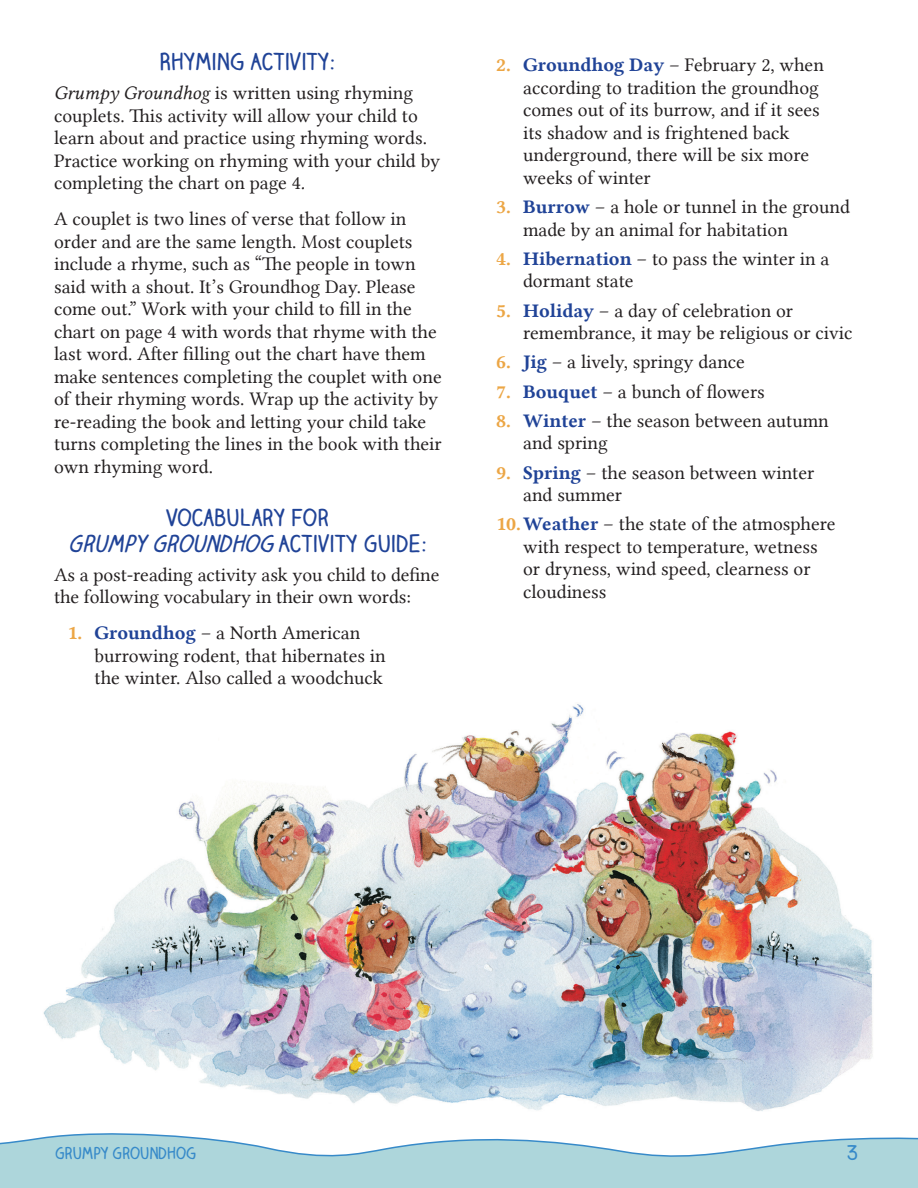
<style>
.page{position:relative;width:918px;height:1188px;background:#fff}
.page>*{position:absolute;margin:0;border:0;box-sizing:border-box;transform-origin:0 0}
.Subtitles_G{font:700 22.5px/25.8px "Claire Hand";letter-spacing:.01em;color:#204397;text-align:center}
.Body_G{font:19.5px/22.5px "Lin Libertine";color:#231f20}
.t1{font:700 19.5px "Claire Hand";color:#378ac9}
.t2{font:700 15.75px "Claire Hand";color:#378ac9}
.s1{font-family:"Lin Libertine I"}
.s2{font-style:italic}
.s3{font-family:"Lin Libertine B";color:#eca645}
.s4{font-family:"Lin Libertine B";color:#204397}
</style>
<div class="page">
<svg style="left:0;top:1133px;width:918px;height:55px"></svg>
<img style="left:43px;top:704px;width:830px;height:407px">
<p class="Subtitles_G" style="left:159px;top:48px;width:178px">RHYMING ACTIVITY:</p>
<p class="Body_G" style="left:54px;top:82px;width:388px"><span class="s1">Grumpy Groundhog</span> is written using rhyming couplets. This activity will allow your child to learn about and practice using rhyming words.<br>Practice working on rhyming with your child by completing the chart on page 4<span class="s1">.</span></p>
<p class="Body_G" style="left:54px;top:208px;width:389px">A couplet is two lines of verse that follow in order and are the same length. Most couplets include a rhyme, such as “The people in town said with a shout. It’s Groundhog Day. Please come out.” Work with your child to fill in the chart on page 4 with words that rhyme with the last word. After filling out the chart have them make sentences completing the couplet with one of their rhyming words. Wrap up the activity by re-reading the book and letting your child take turns completing the lines in the book with their own rhyming word.</p>
<p class="Subtitles_G" style="left:68px;top:504px;width:361px">VOCABULARY FOR<br><span class="s2">GRUMPYGROUNDHOG</span>A C T I V I T Y G U I D E :</p>
<p class="Body_G" style="left:54px;top:563px;width:387px">As a post-reading activity ask you child to define the following vocabulary in their own words:</p>
<p class="Body_G" style="left:95px;top:622px;width:293px;text-indent:-27px"><span class="s3">1.</span> <span class="s4">Groundhog</span> – a North American burrowing rodent, that hibernates in the winter. Also called a woodchuck</p>
<p class="Body_G" style="left:523px;top:54px;width:302px;text-indent:-27px"><span class="s3">2.</span> <span class="s4">Groundhog Day</span> – February 2, when according to tradition the groundhog comes out of its burrow, and if it sees its shadow and is frightened back underground, there will be six more weeks of winter</p>
<p class="Body_G" style="left:523px;top:196px;width:328px;text-indent:-27px"><span class="s3">3.</span> <span class="s4">Burrow</span> – a hole or tunnel in the ground made by an animal for habitation</p>
<p class="Body_G" style="left:523px;top:247px;width:308px;text-indent:-27px"><span class="s3">4.</span> <span class="s4">Hibernation</span> – to pass the winter in a dormant state</p>
<p class="Body_G" style="left:523px;top:299px;width:331px;text-indent:-27px"><span class="s3">5.</span> <span class="s4">Holiday</span> – a day of celebration or remembrance, it may be religious or civic</p>
<p class="Body_G" style="left:496px;top:351px;width:250px"><span class="s3">6.</span> <span class="s4">Jig</span> – a lively, springy dance</p>
<p class="Body_G" style="left:496px;top:380px;width:270px"><span class="s3">7.</span> <span class="s4">Bouquet</span> – a bunch of flowers</p>
<p class="Body_G" style="left:523px;top:409px;width:307px;text-indent:-27px"><span class="s3">8.</span> <span class="s4">Winter</span> – the season between autumn and spring</p>
<p class="Body_G" style="left:523px;top:461px;width:293px;text-indent:-27px"><span class="s3">9.</span> <span class="s4">Spring</span> – the season between winter and summer</p>
<p class="Body_G" style="left:523px;top:513px;width:314px;text-indent:-27px"><span class="s3">10.</span><span class="s4">Weather</span> – the state of the atmosphere with respect to temperature, wetness or dryness, wind speed, clearness or cloudiness</p>
<p class="t2" style="left:55px;top:1142px;width:142px">GRUMPY GROUNDHOG</p>
<p class="t1" style="left:847px;top:1139px;width:13px">3</p>
</div>
